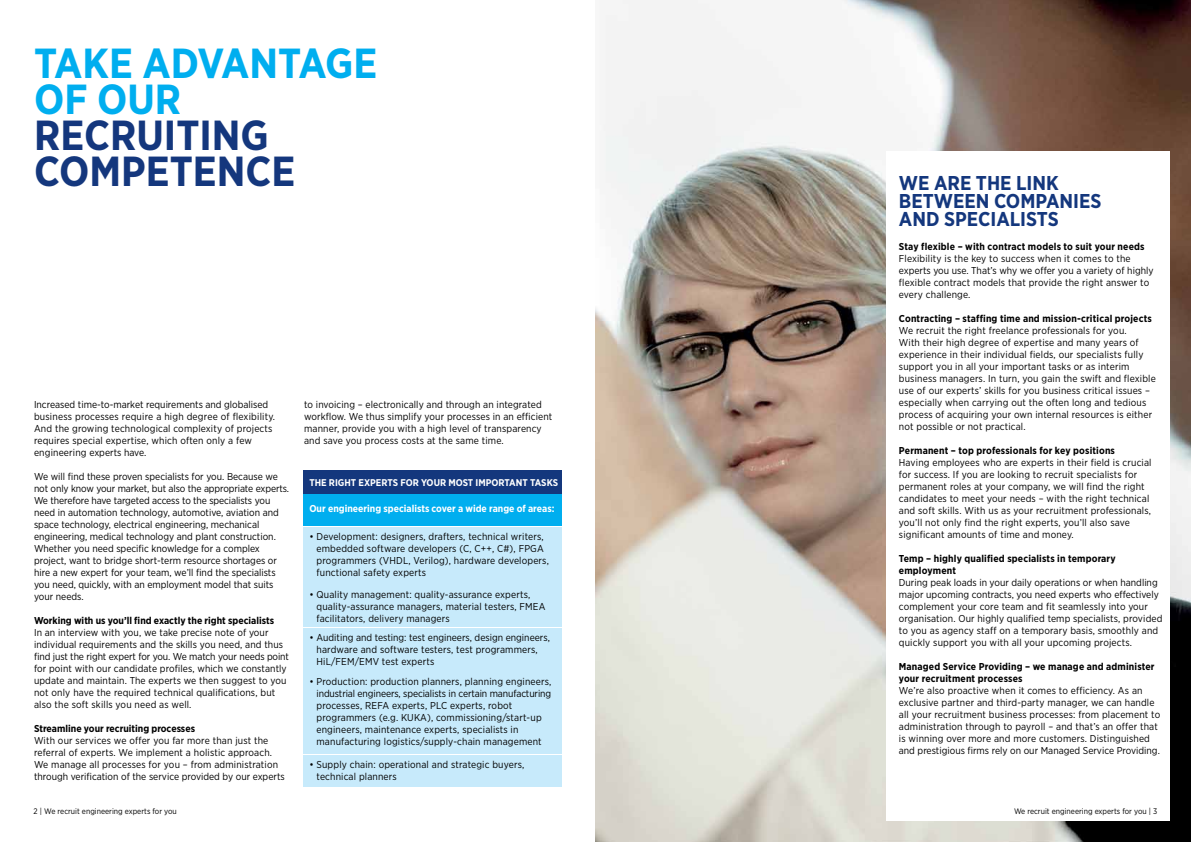
<style>
.page{position:relative;width:1191px;height:842px;background:#fff}
.page>*{position:absolute;margin:0;border:0;box-sizing:border-box;transform-origin:0 0}
.t1{font:700 42px/36px "Gotham Narrow";color:#14377d}
.t2{font:700 42px/36px "Gotham Narrow";color:#00aeef}
.t3{font:700 20px/18px "Gotham Narrow";color:#14377d}
.t4{font:10px/12px "Gotham Narrow";letter-spacing:.015em;color:#000}
.t5{font:700 10px/12px "Gotham Narrow";letter-spacing:.01em;color:#000}
.t6{font:700 10px "Gotham Narrow";letter-spacing:-.01em;color:#000}
.t7{font:700 10px "Gotham Narrow";color:#fff}
.t8{font:700 9.8px "Gotham Narrow";letter-spacing:-.005em;color:#fff}
.t9{font:8px "Gotham Narrow";color:#000}
</style>
<div class="page">
<img style="left:595px;top:0;width:596px;height:842px">
<div style="left:886px;top:152px;width:283px;height:669px;background:#fff"></div>
<div style="left:304px;top:470px;width:258px;height:24px;background:#14377d"></div>
<div style="left:304px;top:494px;width:258px;height:31px;background:#00aeef"></div>
<div style="left:304px;top:527px;width:258px;height:56px;background:#c7eafb"></div>
<div style="left:304px;top:585px;width:258px;height:42px;background:#c7eafb"></div>
<div style="left:304px;top:628px;width:258px;height:42px;background:#c7eafb"></div>
<div style="left:304px;top:671px;width:258px;height:83px;background:#c7eafb"></div>
<div style="left:304px;top:755px;width:258px;height:31px;background:#c7eafb"></div>
<h1 class="t2" style="left:34px;top:45px;width:345px">Take advantage of our</h1>
<h1 class="t1" style="left:34px;top:117px;width:263px">recruiting competence</h1>
<p class="t4" style="left:34px;top:398px;width:243px">Increased time-to-market requirements and globalised business processes require a high degree of flexibility.<br>And the growing technological complexity of projects requires special expertise, which often only a few engineering experts have.</p>
<p class="t4" style="left:34px;top:470px;width:257px">We will find these proven specialists for you. Because we not only know your market, but also the appropriate experts.<br>We therefore have targeted access to the specialists you need in automation technology, automotive, aviation and space technology, electrical engineering, mechanical engineering, medical technology and plant construction.<br>Whether you need specific knowledge for a complex project, want to bridge short-term resource shortages or hire a new expert for your team, we’ll find the specialists you need, quickly, with an employment model that suits your needs.</p>
<p class="t6" style="left:34px;top:614px;width:241px">Working with us you’ll find exactly the right specialists</p>
<p class="t4" style="left:34px;top:626px;width:256px">In an interview with you, we take precise note of your individual requirements and the skills you need, and thus find just the right expert for you. We match your needs point for point with our candidate profiles, which we constantly update and maintain. The experts we then suggest to you not only have the required technical qualifications, but also the soft skills you need as well.</p>
<p class="t5" style="left:34px;top:722px;width:163px">Streamline your recruiting processes</p>
<p class="t4" style="left:34px;top:734px;width:252px">With our services we offer you far more than just the referral of experts. We implement a holistic approach.<br>We manage all processes for you – from administration through verification of the service provided by our experts</p>
<p class="t4" style="left:304px;top:398px;width:250px">to invoicing – electronically and through an integrated workflow. We thus simplify your processes in an efficient manner, provide you with a high level of transparency and save you process costs at the same time.</p>
<p class="t8" style="left:309px;top:477px;width:7px">THE</p>
<p class="t8" style="left:329px;top:477px;width:7px">RIGHT</p>
<p class="t8" style="left:358px;top:477px;width:19px">EXPERT</p>
<p class="t8" style="left:393px;top:477px;width:15px">S FOR</p>
<p class="t8" style="left:421px;top:477px;width:13px">YOUR</p>
<p class="t8" style="left:448px;top:477px;width:34px">MOSTIMPORTANT</p>
<p class="t8" style="left:530px;top:477px;width:30px">TASKS</p>
<p class="t7" style="left:309px;top:502px;width:246px">Our engineering specialists cover a wide range of areas:</p>
<p class="t4" style="left:316px;top:530px;width:234px;text-indent:-7px">• Development: designers, drafters, technical writers, embedded software developers (C, C++, C#), FPGA programmers (VHDL, Verilog), hardware developers, functional safety experts</p>
<p class="t4" style="left:316px;top:588px;width:230px;text-indent:-7px">• Quality management: quality-assurance experts, quality-assurance managers, material testers, FMEA facilitators, delivery managers</p>
<p class="t4" style="left:316px;top:631px;width:235px;text-indent:-7px">• Auditing and testing: test engineers, design engineers, hardware and software testers, test programmers,<br>HiL/FEM/EMV test experts</p>
<p class="t4" style="left:316px;top:676px;width:236px;text-indent:-7px">• Production: production planners, planning engineers, industrial engineers, specialists in certain manufacturing processes, REFA experts, PLC experts, robot programmers (e.g. KUKA), commissioning/start-up engineers, maintenance experts, specialists in manufacturing logistics/supply-chain management</p>
<p class="t4" style="left:316px;top:758px;width:209px;text-indent:-7px">• Supply chain: operational and strategic buyers, technical planners</p>
<h2 class="t3" style="left:899px;top:174px;width:202px">We are the link between companies and specialists</h2>
<p class="t5" style="left:899px;top:240px;width:247px">Stay flexible – with contract models to suit your needs</p>
<p class="t4" style="left:899px;top:252px;width:256px">Flexibility is the key to success when it comes to the experts you use. That’s why we offer you a variety of highly flexible contract models that provide the right answer to every challenge.</p>
<p class="t5" style="left:899px;top:312px;width:254px">Contracting – staffing time and mission-critical projects</p>
<p class="t4" style="left:899px;top:324px;width:258px">We recruit the right freelance professionals for you.<br>With their high degree of expertise and many years of experience in their individual fields, our specialists fully support you in all your important tasks or as interim business managers. In turn, you gain the swift and flexible use of our experts’ skills for you business critical issues – especially when carrying out the often long and tedious process of acquiring your own internal resources is either not possible or not practical.</p>
<p class="t5" style="left:899px;top:444px;width:218px">Permanent – top professionals for key positions</p>
<p class="t4" style="left:899px;top:456px;width:254px">Having employees who are experts in their field is crucial for success. If you are looking to recruit specialists for permanent roles at your company, we will find the right candidates to meet your needs – with the right technical and soft skills. With us as your recruitment professionals, you’ll not only find the right experts, you’ll also save significant amounts of time and money.</p>
<p class="t5" style="left:899px;top:552px;width:218px">Temp – highly qualified specialists in temporary employment</p>
<p class="t4" style="left:899px;top:576px;width:265px">During peak loads in your daily operations or when handling major upcoming contracts, you need experts who effectively complement your core team and fit seamlessly into your organisation. Our highly qualified temp specialists, provided to you as agency staff on a temporary basis, smoothly and quickly support you with all your upcoming projects.</p>
<p class="t5" style="left:899px;top:660px;width:257px">Managed Service Providing – we manage and administer your recruitment processes</p>
<p class="t4" style="left:899px;top:684px;width:263px">We’re also proactive when it comes to efficiency. As an exclusive partner and third-party manager, we can handle all your recruitment business processes: from placement to administration through to payroll – and that’s an offer that is winning over more and more customers. Distinguished and prestigious firms rely on our Managed Service Providing.</p>
<p class="t9" style="left:34px;top:806px;width:145px">2 | We recruit engineering experts for you</p>
<p class="t9" style="left:1014px;top:806px;width:145px">We recruit engineering experts for you | 3</p>
</div>
